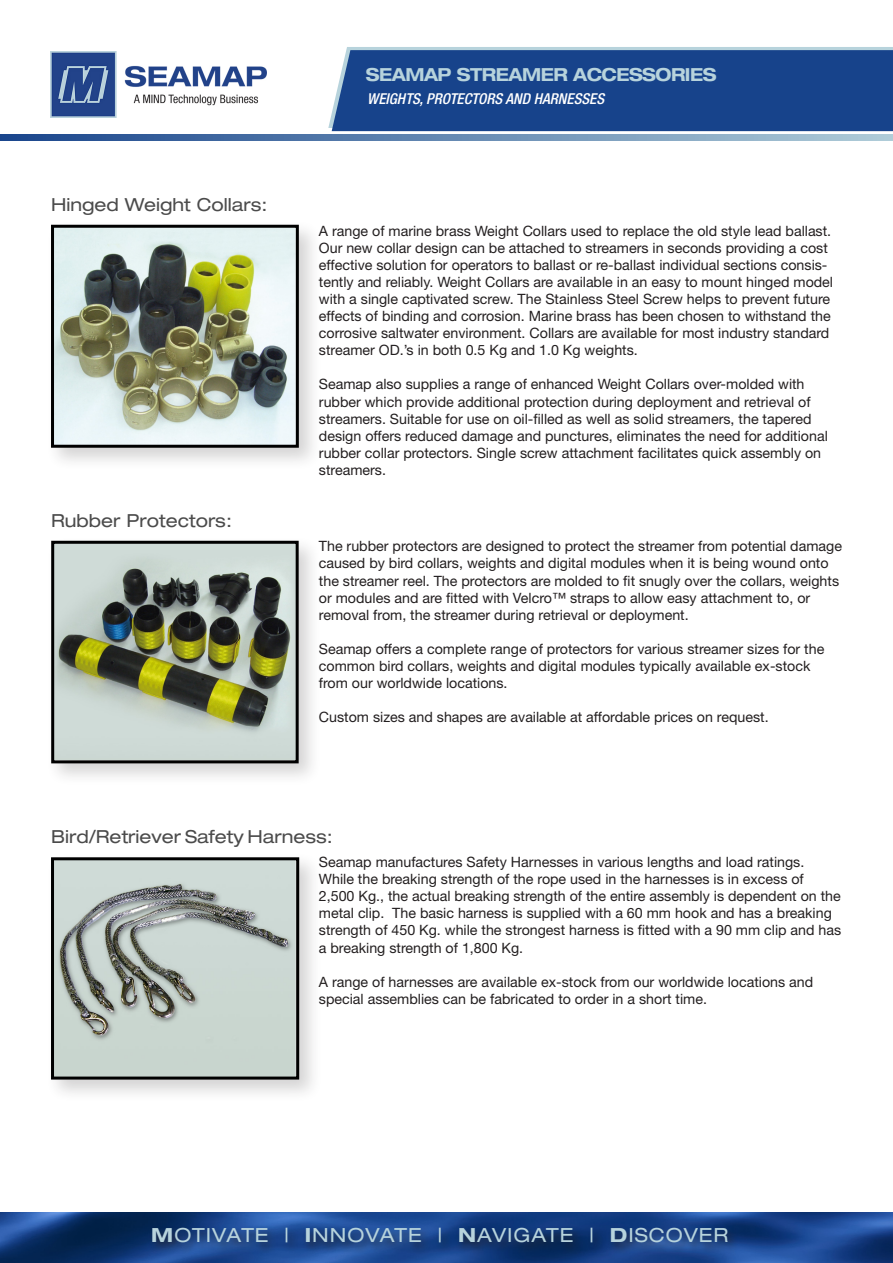
<style>
.page{position:relative;width:893px;height:1263px;background:#fff}
.page>*{position:absolute;margin:0;border:0;box-sizing:border-box;transform-origin:0 0}
.t1{font:expanded 19.5px "Helvetica Neue LT Pro";letter-spacing:.05em;color:#b7d3dc}
.t2{font:expanded 18px "Helvetica Neue LT Pro";color:#4b4b4b}
.t3{font:700 expanded 18px "Helvetica Neue LT Std";letter-spacing:-.03em;color:#b7d3dc;scale:.94 1}
.t4{font:italic 500 condensed 15px "Helvetica Neue LT Std";color:#fff}
.t5{font:14.25px/17.1px "Helvetica Neue LT Std";color:#231f20}
.s1{font-family:"Helvetica Neue LT Std";font-weight:700}
</style>
<div class="page">
<div style="left:46px;top:219px;width:276px;height:252px;background:#231f20;opacity:.2"></div>
<img style="left:55px;top:229px;width:240px;height:215px">
<div style="left:51px;top:225px;width:248px;height:223px;border:3px solid #000"></div>
<div style="left:46px;top:535px;width:276px;height:251px;background:#231f20;opacity:.2"></div>
<img style="left:55px;top:545px;width:240px;height:214px">
<div style="left:51px;top:541px;width:248px;height:222px;border:3px solid #000"></div>
<div style="left:46px;top:852px;width:276px;height:250px;background:#231f20;opacity:.2"></div>
<img style="left:55px;top:861px;width:240px;height:214px">
<div style="left:51px;top:857px;width:248px;height:222px;border:3px solid #000"></div>
<svg style="left:328px;top:47px;width:565px;height:81px;fill:#b7d3dc"></svg>
<svg style="left:0;top:134px;width:893px;height:6px;background:#6488b2"></svg>
<img style="left:50px;top:51px;width:216px;height:66px">
<div style="left:332px;top:50px;width:561px;height:81px;background:#17438b"></div>
<img style="left:0;top:1212px;width:893px;height:51px">
<div style="left:149px;top:1225px;width:590px;height:30px;background:#231f20;opacity:.75"></div>
<p class="t2" style="left:51px;top:193px;width:218px">Hinged Weight Collars:</p>
<p class="t2" style="left:51px;top:509px;width:182px">Rubber Protectors:</p>
<p class="t3" style="left:366px;top:63px;width:374px">SEAMAP STREAMER ACCESSORIES</p>
<p class="t4" style="left:367px;top:89px;width:238px">WEIGHTS, PROTECTORS AND HARNESSES</p>
<p class="t5" style="left:319px;top:222px;width:516px">A range of marine brass Weight Collars used to replace the old style lead ballast.<br>Our new collar design can be attached to streamers in seconds providing a cost effective solution for operators to ballast or re-ballast individual sections consis&shy;tently and reliably. Weight Collars are available in an easy to mount hinged model with a single captivated screw. The Stainless Steel Screw helps to prevent future effects of binding and corrosion. Marine brass has been chosen to withstand the corrosive saltwater environment. Collars are available for most industry standard streamer OD.’s in both 0.5 Kg and 1.0 Kg weights.</p>
<p class="t5" style="left:319px;top:376px;width:510px">Seamap also supplies a range of enhanced Weight Collars over-molded with rubber which provide additional protection during deployment and retrieval of streamers. Suitable for use on oil-filled as well as solid streamers, the tapered design offers reduced damage and punctures, eliminates the need for additional rubber collar protectors. Single screw attachment facilitates quick assembly on streamers.</p>
<p class="t5" style="left:319px;top:537px;width:525px">The rubber protectors are designed to protect the streamer from potential damage caused by bird collars, weights and digital modules when it is being wound onto the streamer reel. The protectors are molded to fit snugly over the collars, weights or modules and are fitted with Velcro™ straps to allow easy attachment to, or removal from, the streamer during retrieval or deployment.</p>
<p class="t5" style="left:319px;top:640px;width:507px">Seamap offers a complete range of protectors for various streamer sizes for the common bird collars, weights and digital modules typically available ex-stock from our worldwide locations.</p>
<p class="t5" style="left:319px;top:708px;width:451px">Custom sizes and shapes are available at affordable prices on request.</p>
<p class="t2" style="left:51px;top:825px;width:283px">Bird/Retriever Safety Harness:</p>
<p class="t5" style="left:319px;top:853px;width:524px">Seamap manufactures Safety Harnesses in various lengths and load ratings.<br>While the breaking strength of the rope used in the harnesses is in excess of 2,500 Kg., the actual breaking strength of the entire assembly is dependent on the metal clip. The basic harness is supplied with a 60 mm hook and has a breaking strength of 450 Kg. while the strongest harness is fitted with a 90 mm clip and has a breaking strength of 1,800 Kg.</p>
<p class="t5" style="left:319px;top:973px;width:496px">A range of harnesses are available ex-stock from our worldwide locations and special assemblies can be fabricated to order in a short time.</p>
<p class="t1" style="left:151px;top:1222px;width:578px"><span class="s1">M</span>OTIVATE | <span class="s1">I</span>NNOVATE | <span class="s1">N</span>AVIGATE | <span class="s1">D</span>ISCOVER</p>
</div>
